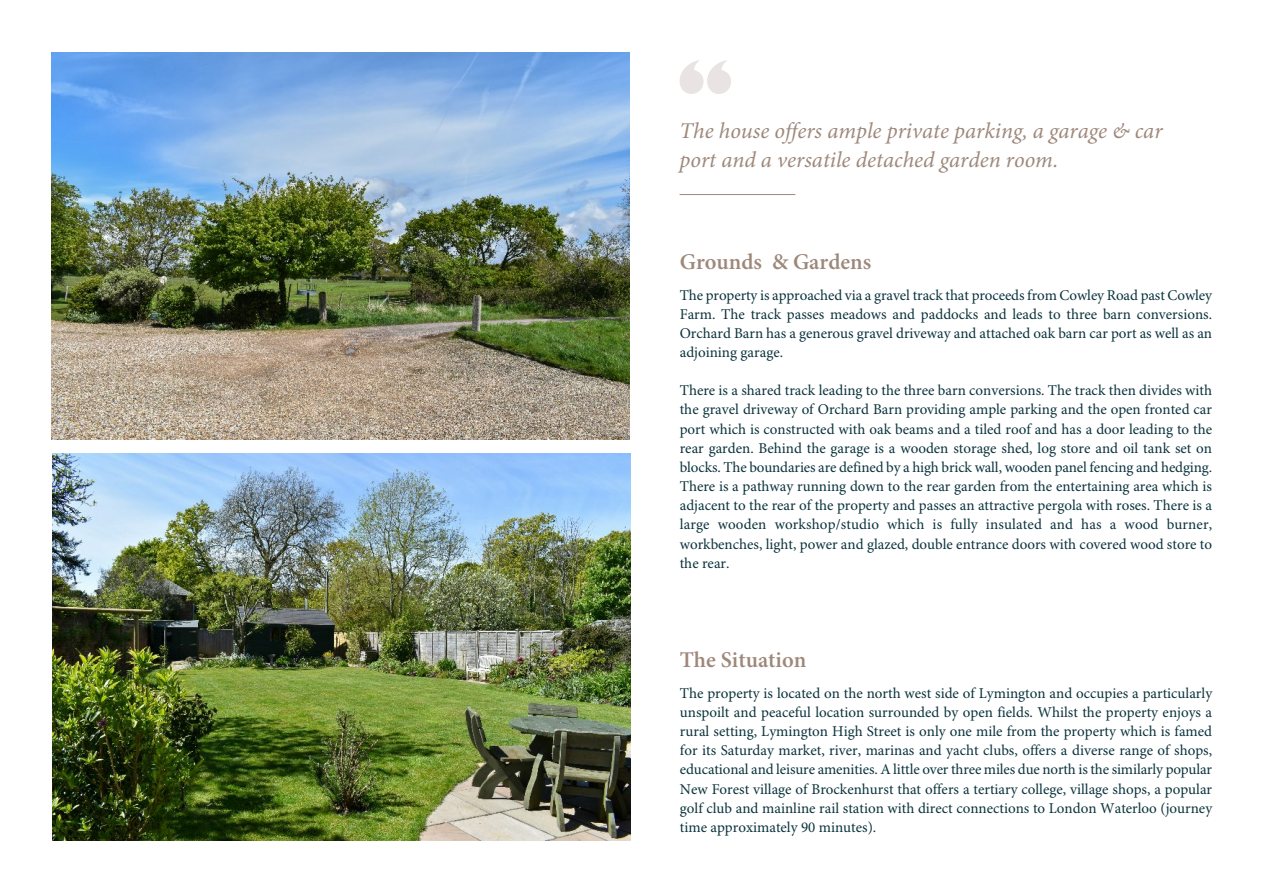
<style>
.page{position:relative;width:1263px;height:893px;background:#fff}
.page>*{position:absolute;margin:0;border:0;box-sizing:border-box;transform-origin:0 0}
.t1{font:italic 22.5px/28.8px "Minion Pro";color:#9e887b}
.t2{font:600 22.5px "Minion Pro";color:#9e887b}
.t3{font:15px/19.2px "Minion Pro";color:#0b333d;text-align:justify}
</style>
<div class="page">
<hr style="left:680px;top:194px;width:115px;height:1px;background:#9e887b">
<svg style="left:680px;top:60px;width:51px;height:34px"></svg>
<img style="left:52px;top:52px;width:578px;height:388px">
<img style="left:53px;top:453px;width:578px;height:387px">
<h1 class="t1" style="left:680px;top:119px;width:484px">The house offers ample private parking, a garage &amp; car port and a versatile detached garden room.</h1>
<h1 class="t2" style="left:680px;top:252px;width:193px">Grounds &amp; Gardens</h1>
<p class="t3" style="left:680px;top:286px;width:534px">The property is approached via a gravel track that proceeds from Cowley Road past Cowley Farm. The track passes meadows and paddocks and leads to three barn conversions.<br>Orchard Barn has a generous gravel driveway and attached oak barn car port as well as an adjoining garage.</p>
<p class="t3" style="left:680px;top:382px;width:534px">There is a shared track leading to the three barn conversions. The track then divides with the gravel driveway of Orchard Barn providing ample parking and the open fronted car port which is constructed with oak beams and a tiled roof and has a door leading to the rear garden. Behind the garage is a wooden storage shed, log store and oil tank set on blocks. The boundaries are defined by a high brick wall, wooden panel fencing and hedging.<br>There is a pathway running down to the rear garden from the entertaining area which is adjacent to the rear of the property and passes an attractive pergola with roses. There is a large wooden workshop/studio which is fully insulated and has a wood burner, workbenches, light, power and glazed, double entrance doors with covered wood store to the rear.</p>
<h1 class="t2" style="left:680px;top:651px;width:128px">The Situation</h1>
<p class="t3" style="left:680px;top:685px;width:534px">The property is located on the north west side of Lymington and occupies a particularly unspoilt and peaceful location surrounded by open fields. Whilst the property enjoys a rural setting, Lymington High Street is only one mile from the property which is famed for its Saturday market, river, marinas and yacht clubs, offers a diverse range of shops, educational and leisure amenities. A little over three miles due north is the similarly popular New Forest village of Brockenhurst that offers a tertiary college, village shops, a popular golf club and mainline rail station with direct connections to London Waterloo (journey time approximately 90 minutes).</p>
</div>
